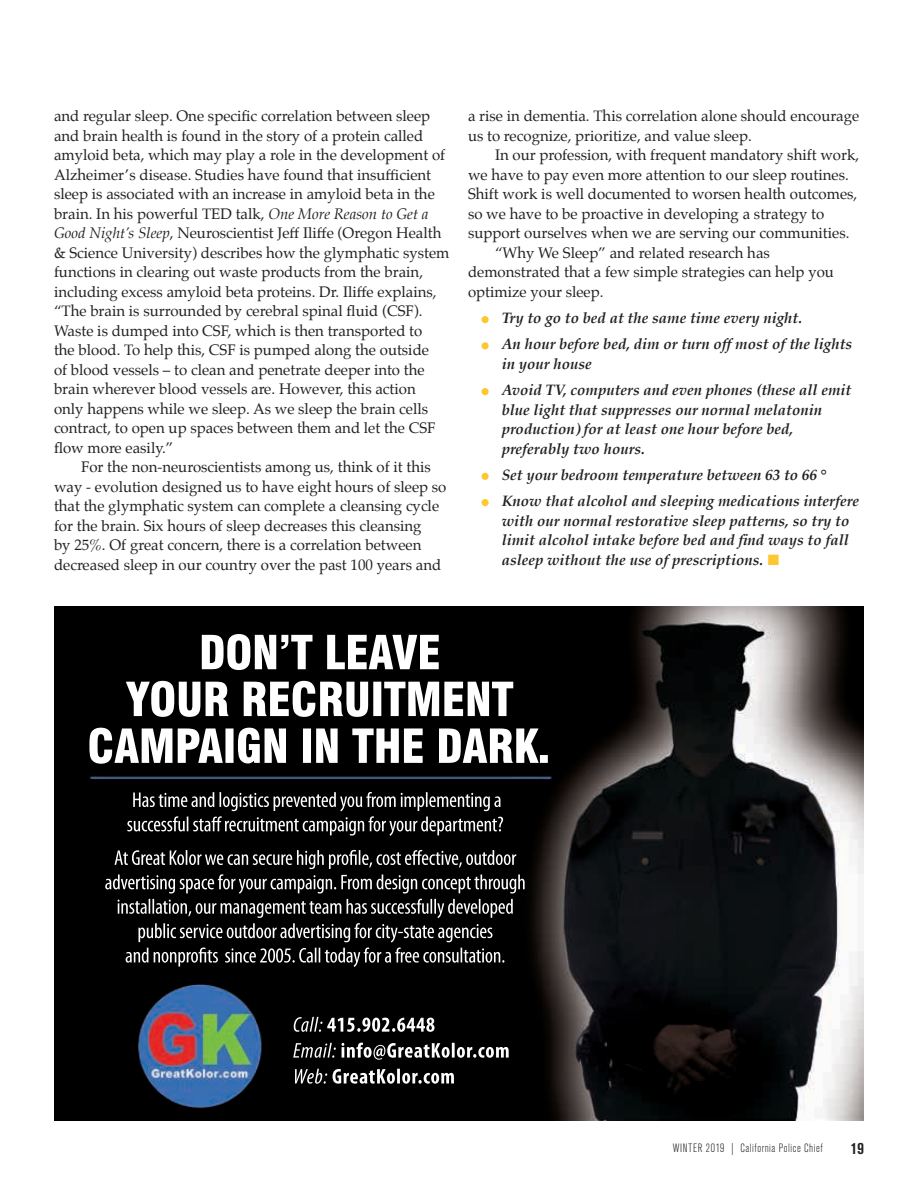
<style>
.page{position:relative;width:918px;height:1188px;background:#fff}
.page>*{position:absolute;margin:0;border:0;box-sizing:border-box;transform-origin:0 0}
.t1{font:700 condensed 16.5px "Akzidenz Grotesk BE";color:#231f20}
.t2{font:15px/19.5px "Palatino";color:#231f20}
.t3{font:italic 700 15px/19.5px "Palatino";color:#231f20}
.t4{font:300 condensed 12px "Akzidenz Grotesk BE";letter-spacing:.05em;color:#231f20}
.s1{font-style:italic}
.s2{color:#fdc82f}
</style>
<div class="page">
<div style="left:482px;top:316px;width:7px;height:7px;background:#fdc82f;border-radius:50%"></div>
<div style="left:482px;top:342px;width:7px;height:7px;background:#fdc82f;border-radius:50%"></div>
<div style="left:482px;top:388px;width:7px;height:7px;background:#fdc82f;border-radius:50%"></div>
<div style="left:482px;top:473px;width:7px;height:7px;background:#fdc82f;border-radius:50%"></div>
<div style="left:482px;top:499px;width:7px;height:7px;background:#fdc82f;border-radius:50%"></div>
<img style="left:54px;top:606px;width:810px;height:515px">
<img style="left:133px;top:792px;width:221px;height:15px">
<img style="left:366px;top:792px;width:135px;height:19px">
<img style="left:173px;top:816px;width:171px;height:19px">
<img style="left:346px;top:816px;width:157px;height:15px">
<img style="left:115px;top:850px;width:233px;height:19px">
<img style="left:349px;top:850px;width:167px;height:15px">
<img style="left:113px;top:874px;width:211px;height:20px">
<svg style="left:326px;top:879px;width:10px;height:10px"></svg>
<img style="left:341px;top:874px;width:184px;height:20px">
<img style="left:118px;top:899px;width:223px;height:15px">
<img style="left:347px;top:899px;width:166px;height:19px">
<img style="left:155px;top:923px;width:187px;height:15px">
<img style="left:354px;top:923px;width:139px;height:19px">
<img style="left:142px;top:948px;width:203px;height:15px">
<img style="left:364px;top:948px;width:136px;height:15px">
<img style="left:202px;top:634px;width:237px;height:36px">
<img style="left:151px;top:681px;width:362px;height:36px">
<img style="left:89px;top:728px;width:459px;height:36px">
<img style="left:294px;top:1017px;width:141px;height:15px">
<img style="left:293px;top:1043px;width:216px;height:17px">
<img style="left:295px;top:1069px;width:159px;height:15px">
<p class="t2" style="left:54px;top:106px;width:397px">and regular sleep. One specific correlation between sleep and brain health is found in the story of a protein called amyloid beta, which may play a role in the development of Alzheimer’s disease. Studies have found that insufficient sleep is associated with an increase in amyloid beta in the brain. In his powerful TED talk, <span class="s1">One More Reason to Get a Good Night’s Sleep</span>, Neuroscientist Jeff Iliffe (Oregon Health &amp; Science University) describes how the glymphatic system functions in clearing out waste products from the brain, including excess amyloid beta proteins. Dr. Iliffe explains, “The brain is surrounded by cerebral spinal fluid (CSF).<br>Waste is dumped into CSF, which is then transported to<br>the blood. To help this, CSF is pumped along the outside<br>of blood vessels – to clean and penetrate deeper into the brain wherever blood vessels are. However, this action<br>only happens while we sleep. As we sleep the brain cells contract, to open up spaces between them and let the CSF flow more easily.”</p>
<p class="t2" style="left:54px;top:457px;width:394px;text-indent:27px">For the non-neuroscientists among us, think of it this way - evolution designed us to have eight hours of sleep so that the glymphatic system can complete a cleansing cycle for the brain. Six hours of sleep decreases this cleansing<br>by 25%. Of great concern, there is a correlation between decreased sleep in our country over the past 100 years and</p>
<p class="t2" style="left:468px;top:106px;width:393px">a rise in dementia. This correlation alone should encourage us to recognize, prioritize, and value sleep.</p>
<p class="t2" style="left:495px;top:145px;width:366px">In our profession, with frequent mandatory shift work,</p>
<p class="t2" style="left:468px;top:165px;width:382px">we have to pay even more attention to our sleep routines.</p>
<p class="t2" style="left:468px;top:184px;width:391px">Shift work is well documented to worsen health outcomes,</p>
<p class="t2" style="left:468px;top:204px;width:358px">so we have to be proactive in developing a strategy to</p>
<p class="t2" style="left:468px;top:223px;width:383px">support ourselves when we are serving our communities.</p>
<p class="t2" style="left:495px;top:243px;width:276px">“Why We Sleep” and related research has</p>
<p class="t2" style="left:468px;top:262px;width:367px">demonstrated that a few simple strategies can help you</p>
<p class="t2" style="left:468px;top:282px;width:137px">optimize your sleep.</p>
<p class="t3" style="left:502px;top:305px;width:352px;line-height:26.2px">Try to go to bed at the same time every night.<br>An hour before bed, dim or turn offmost of the lights</p>
<p class="t3" style="left:502px;top:351px;width:351px;line-height:26.2px">in your house<br>Avoid TV, computers and even phones (these all emit</p>
<p class="t3" style="left:502px;top:400px;width:322px">blue light that suppresses our normal melatonin production) for at least one hour before bed, preferably two hours.</p>
<p class="t3" style="left:502px;top:462px;width:359px;line-height:26.2px">Set your bedroom temperature between 63 to 66 °<br>Know that alcohol and sleeping medications interfere</p>
<p class="t3" style="left:502px;top:511px;width:349px;text-align:justify">with our normal restorative sleep patterns, so try to limit alcohol intake before bed and find ways to fall asleep without the use of prescriptions. <span class="s2">■</span></p>
<p class="t4" style="left:673px;top:1142px;width:151px">WINTER 2019 | California Police Chief</p>
<p class="t1" style="left:851px;top:1139px;width:15px">19</p>
</div>
